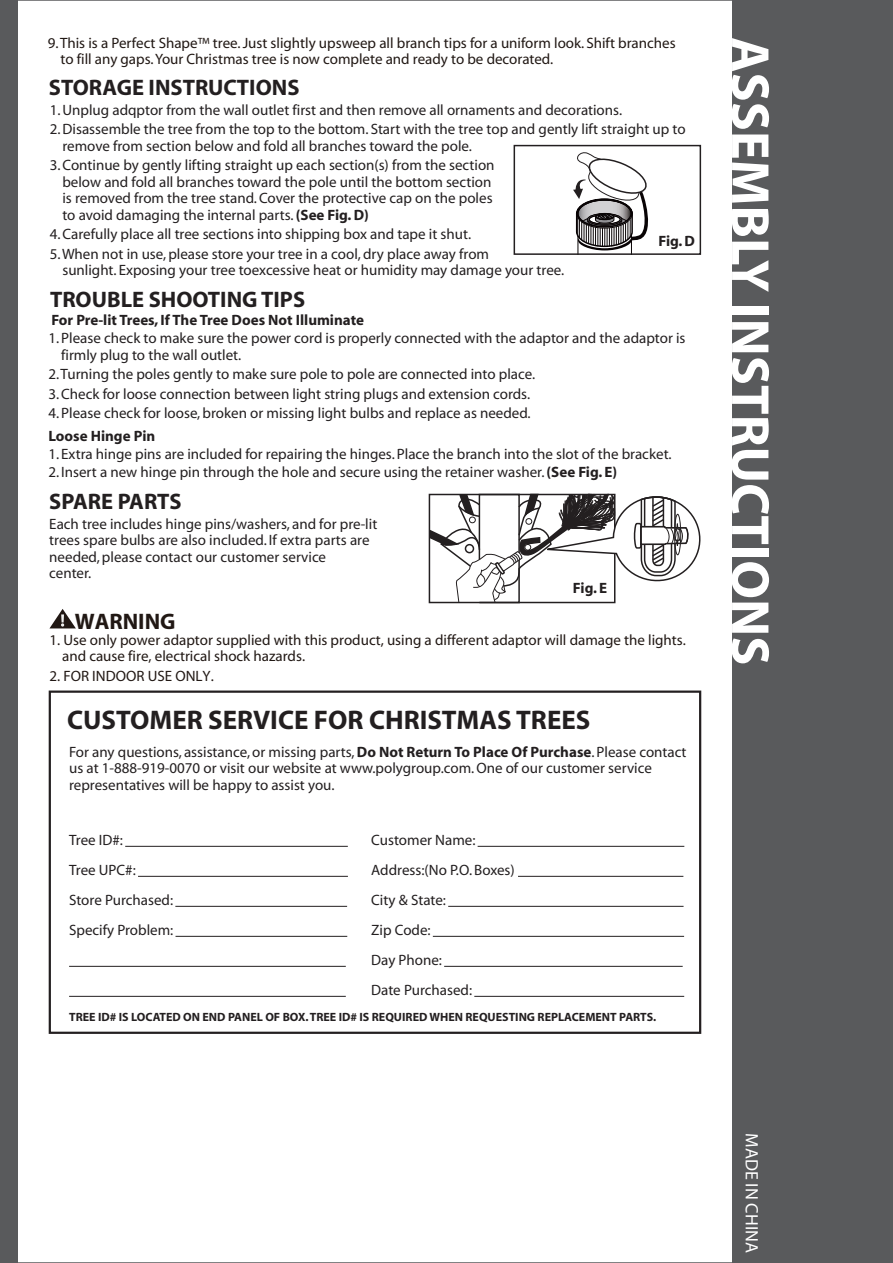
<style>
.page{position:relative;width:893px;height:1263px;background:#fff}
.page>*{position:absolute;margin:0;border:0;box-sizing:border-box;transform-origin:0 0}
.t1{font:700 54px "Myriad";color:#fff}
.t2{font:700 27px "Myriad";color:#231f20}
.t3{font:700 22.5px "Myriad";color:#231f20}
.t4{font:700 22.5px "Myriad";color:#211814}
.t5{font:18px "Myriad";color:#fff}
.t6{font:15px/16.5px "Myriad";color:#231f20}
.t7{font:15px/16.5px "Myriad";color:#211814}
.t8{font:700 15px "Myriad";color:#231f20}
.t9{font:700 12px "Myriad";color:#231f20}
.s1{font-weight:700}
</style>
<div class="page">
<div style="left:732px;top:0;width:161px;height:1263px;background:#595a5c"></div>
<div style="left:0;top:0;width:17px;height:1263px;background:#595a5c"></div>
<svg style="left:573px;top:152px;width:76px;height:100px"></svg>
<div style="left:514px;top:145px;width:187px;height:110px;border:2px solid #231f20"></div>
<svg style="left:429px;top:493px;width:272px;height:111px"></svg>
<hr style="left:478px;top:846px;width:206px;height:1px;background:#231f20">
<hr style="left:518px;top:876px;width:165px;height:1px;background:#231f20">
<hr style="left:448px;top:906px;width:236px;height:1px;background:#231f20">
<hr style="left:433px;top:936px;width:251px;height:1px;background:#231f20">
<hr style="left:444px;top:966px;width:239px;height:1px;background:#231f20">
<hr style="left:474px;top:996px;width:210px;height:1px;background:#231f20">
<hr style="left:125px;top:846px;width:223px;height:1px;background:#231f20">
<hr style="left:138px;top:876px;width:210px;height:1px;background:#231f20">
<hr style="left:175px;top:906px;width:172px;height:1px;background:#231f20">
<hr style="left:176px;top:936px;width:171px;height:1px;background:#231f20">
<hr style="left:69px;top:966px;width:277px;height:1px;background:#231f20">
<hr style="left:69px;top:996px;width:277px;height:1px;background:#231f20">
<div style="left:49px;top:690px;width:652px;height:344px;border:2px solid #231f20"></div>
<svg style="left:50px;top:609px;width:26px;height:19px"></svg>
<p class="t7" style="left:61px;top:35px;width:617px;text-indent:-13px">9. This is a Perfect Shape™ tree. Just slightly upsweep all branch tips for a uniform look. Shift branches to fill any gaps. Your Christmas tree is now complete and ready to be decorated.</p>
<h3 class="t3" style="left:49px;top:76px;width:252px">STORAGE INSTRUCTIONS</h3>
<p class="t6" style="left:50px;top:102px;width:574px">1. Unplug adqptor from the wall outlet first and then remove all ornaments and decorations.</p>
<p class="t6" style="left:62px;top:122px;width:625px;text-indent:-13px">2. Disassemble the tree from the top to the bottom. Start with the tree top and gently lift straight up to remove from section below and fold all branches toward the pole.</p>
<p class="t6" style="left:62px;top:158px;width:434px;text-indent:-13px">3. Continue by gently lifting straight up each section(s) from the section below and fold all branches toward the pole until the bottom section is removed from the tree stand. Cover the protective cap on the poles to avoid damaging the internal parts. <span class="s1">(See Fig. D)</span></p>
<p class="t6" style="left:50px;top:227px;width:423px">4. Carefully place all tree sections into shipping box and tape it shut.</p>
<p class="t6" style="left:62px;top:246px;width:503px;text-indent:-13px">5. When not in use, please store your tree in a cool, dry place away from<br>sunlight. Exposing your tree toexcessive heat or humidity may damage your tree.</p>
<p class="t8" style="left:658px;top:234px;width:38px">Fig. D</p>
<h3 class="t3" style="left:50px;top:287px;width:257px">TROUBLE SHOOTING TIPS</h3>
<p class="t8" style="left:51px;top:313px;width:314px">For Pre-lit Trees, If The Tree Does Not Illuminate</p>
<p class="t6" style="left:61px;top:331px;width:626px;text-indent:-13px">1. Please check to make sure the power cord is properly connected with the adaptor and the adaptor is firmly plug to the wall outlet.</p>
<p class="t6" style="left:48px;top:367px;width:488px">2. Turning the poles gently to make sure pole to pole are connected into place.</p>
<p class="t6" style="left:48px;top:386px;width:483px">3. Check for loose connection between light string plugs and extension cords.</p>
<p class="t6" style="left:48px;top:406px;width:484px">4. Please check for loose, broken or missing light bulbs and replace as needed.</p>
<p class="t8" style="left:48px;top:428px;width:108px">Loose Hinge Pin</p>
<p class="t6" style="left:48px;top:446px;width:625px">1. Extra hinge pins are included for repairing the hinges. Place the branch into the slot of the bracket.</p>
<p class="t6" style="left:48px;top:464px;width:570px">2. Insert a new hinge pin through the hole and secure using the retainer washer. <span class="s1">(See Fig. E)</span></p>
<h3 class="t3" style="left:49px;top:490px;width:134px">SPARE PARTS</h3>
<p class="t6" style="left:49px;top:516px;width:329px">Each tree includes hinge pins/washers, and for pre-lit trees spare bulbs are also included. If extra parts are needed, please contact our customer service<br>center.</p>
<p class="t8" style="left:573px;top:580px;width:36px">Fig. E</p>
<h3 class="t4" style="left:75px;top:609px;width:102px">WARNING</h3>
<p class="t7" style="left:62px;top:632px;width:625px;text-indent:-13px">1. Use only power adaptor supplied with this product, using a different adaptor will damage the lights. and cause fire, electrical shock hazards.</p>
<p class="t7" style="left:49px;top:668px;width:166px">2. FOR INDOOR USE ONLY.</p>
<h2 class="t2" style="left:67px;top:706px;width:525px">CUSTOMER SERVICE FOR CHRISTMAS TREES</h2>
<p class="t6" style="left:69px;top:744px;width:619px">For any questions, assistance, or missing parts, <span class="s1">Do Not Return To Place Of Purchase</span>. Please contact us at 1-888-919-0070 or visit our website at www.polygroup.com. One of our customer service representatives will be happy to assist you.</p>
<p class="t6" style="left:69px;top:825px;width:106px;line-height:30px">Tree ID#:<br>Tree UPC#:<br>Store Purchased:<br>Specify Problem:</p>
<p class="t6" style="left:371px;top:825px;width:145px;line-height:30px">Customer Name:<br>Address:(No P.O. Boxes)<br>City &amp; State:<br>Zip Code:<br>Day Phone:<br>Date Purchased:</p>
<p class="t9" style="left:69px;top:1011px;width:589px">TREE ID# IS LOCATED ON END PANEL OF BOX. TREE ID# IS REQUIRED WHEN REQUESTING REPLACEMENT PARTS.</p>
<h1 class="t1" style="left:778px;top:37px;width:630px;rotate:90deg">ASSEMBLY INSTRUCTIONS</h1>
<p class="t5" style="left:761px;top:1133px;width:121px;rotate:90deg">MADE IN CHINA</p>
</div>
